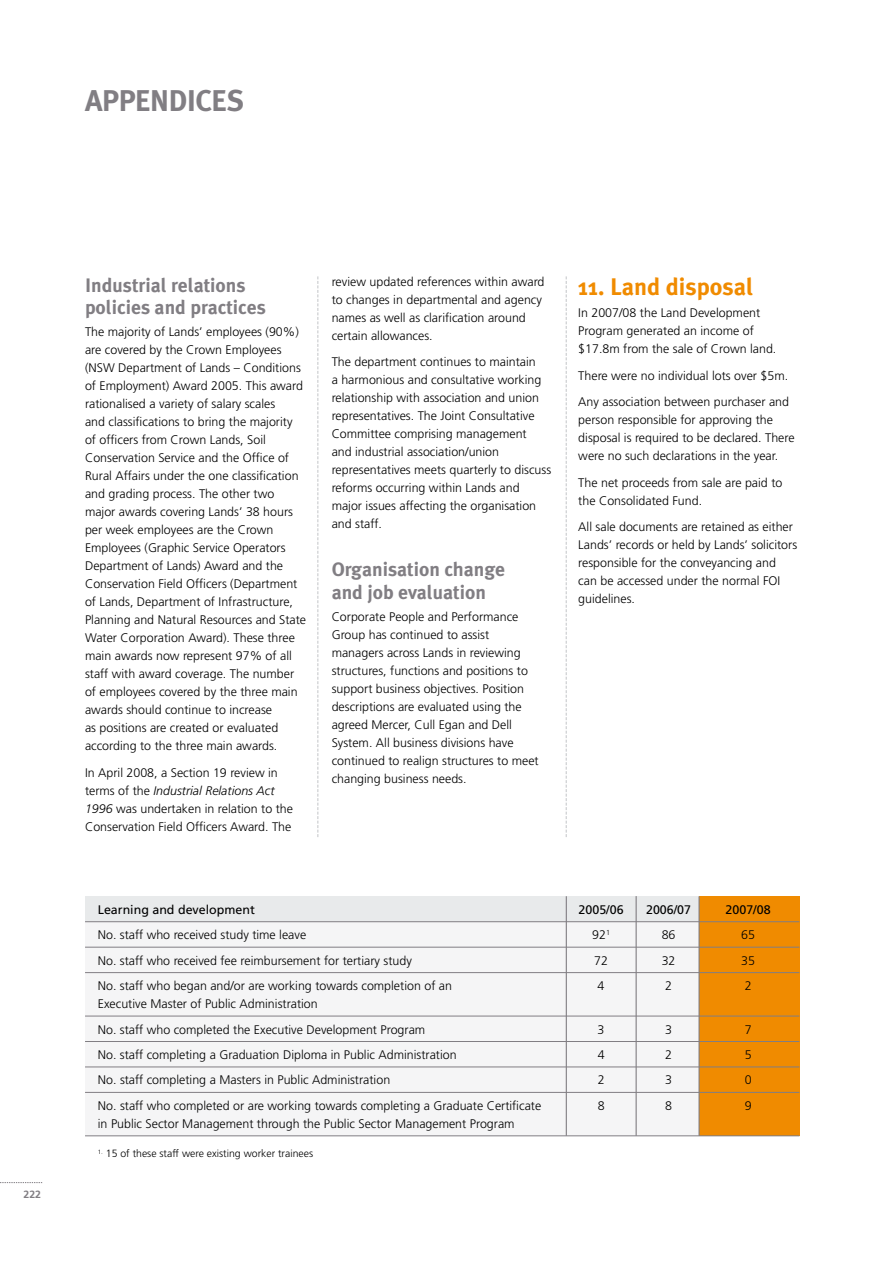
<style>
.page{position:relative;width:893px;height:1263px;background:#fff}
.page>*{position:absolute;margin:0;border:0;box-sizing:border-box;transform-origin:0 0}
.t1{font:700 30px "Meta Plus";letter-spacing:-.025em;color:#817e83}
.t2{font:700 24px "Meta Plus";color:#f08b00}
.t3{font:700 19.5px/22.5px "Meta Plus";color:#817e83}
.t4{font:300 12.45px/18px "Frutiger";color:#000}
.t5{font:12.45px "Frutiger";color:#000}
.t6{font:300 10.5px "Frutiger CE";color:#000}
.t7{font:700 10.5px "Frutiger";color:#817e83}
.s1{font-style:italic}
</style>
<div class="page">
<svg style="left:0;top:1182px;width:42px;height:1px"></svg>
<svg style="left:318px;top:276px;width:1px;height:561px"></svg>
<svg style="left:566px;top:276px;width:1px;height:561px"></svg>
<div style="left:85px;top:922px;width:714px;height:213px;background:#f5f5f6"></div>
<div style="left:85px;top:896px;width:714px;height:25px;background:#e8eaeb"></div>
<div style="left:699px;top:896px;width:100px;height:240px;background:#f08b00"></div>
<hr style="left:566px;top:896px;width:1px;height:240px;background:#817e83">
<hr style="left:636px;top:896px;width:1px;height:240px;background:#817e83">
<hr style="left:698px;top:896px;width:2px;height:240px;background:#817e83">
<hr style="left:85px;top:921px;width:714px;height:1px;background:#817e83">
<hr style="left:85px;top:947px;width:714px;height:1px;background:#817e83">
<hr style="left:85px;top:972px;width:714px;height:1px;background:#817e83">
<hr style="left:85px;top:1016px;width:714px;height:1px;background:#817e83">
<hr style="left:85px;top:1041px;width:714px;height:1px;background:#817e83">
<hr style="left:85px;top:1067px;width:714px;height:1px;background:#817e83">
<hr style="left:85px;top:1092px;width:714px;height:1px;background:#817e83">
<hr style="left:85px;top:1135px;width:714px;height:1px;background:#817e83">
<h1 class="t1" style="left:85px;top:84px;width:161px">APPENDICES</h1>
<p class="t7" style="left:24px;top:1188px;width:19px">222</p>
<h3 class="t3" style="left:85px;top:273px;width:182px">Industrial relations policies and practices</h3>
<p class="t4" style="left:85px;top:323px;width:223px">The majority of Lands’ employees (90%) are covered by the Crown Employees (NSW Department of Lands – Conditions of Employment) Award 2005. This award rationalised a variety of salary scales<br>and classifications to bring the majority of officers from Crown Lands, Soil Conservation Service and the Office of Rural Affairs under the one classification and grading process. The other two major awards covering Lands’ 38 hours per week employees are the Crown Employees (Graphic Service Operators Department of Lands) Award and the Conservation Field Officers (Department of Lands, Department of Infrastructure, Planning and Natural Resources and State Water Corporation Award). These three main awards now represent 97% of all staff with award coverage. The number of employees covered by the three main awards should continue to increase<br>as positions are created or evaluated according to the three main awards.</p>
<p class="t4" style="left:85px;top:764px;width:210px">In April 2008, a Section 19 review in terms of the <span class="s1">Industrial Relations Act 1996</span> was undertaken in relation to the Conservation Field Officers Award. The</p>
<p class="t4" style="left:332px;top:273px;width:214px">review updated references within award to changes in departmental and agency names as well as clarification around certain allowances.</p>
<p class="t4" style="left:332px;top:353px;width:221px">The department continues to maintain<br>a harmonious and consultative working relationship with association and union representatives. The Joint Consultative Committee comprising management<br>and industrial association/union representatives meets quarterly to discuss reforms occurring within Lands and major issues affecting the organisation and staff.</p>
<h3 class="t3" style="left:332px;top:558px;width:175px">Organisation change and job evaluation</h3>
<p class="t4" style="left:332px;top:608px;width:209px">Corporate People and Performance Group has continued to assist managers across Lands in reviewing structures, functions and positions to support business objectives. Position descriptions are evaluated using the agreed Mercer, Cull Egan and Dell System. All business divisions have continued to realign structures to meet changing business needs.</p>
<h2 class="t2" style="left:578px;top:273px;width:177px">11. Land disposal</h2>
<p class="t4" style="left:578px;top:304px;width:200px">In 2007/08 the Land Development<br>Program generated an income of $17.8m from the sale of Crown land.</p>
<p class="t4" style="left:578px;top:362px;width:212px;line-height:26.5px">There were no individual lots over $5m.<br>Any association between purchaser and</p>
<p class="t4" style="left:578px;top:411px;width:218px">person responsible for approving the disposal is required to be declared. There were no such declarations in the year.</p>
<p class="t4" style="left:578px;top:474px;width:206px">The net proceeds from sale are paid to the Consolidated Fund.</p>
<p class="t4" style="left:578px;top:518px;width:220px">All sale documents are retained as either Lands’ records or held by Lands’ solicitors responsible for the conveyancing and can be accessed under the normal FOI guidelines.</p>
<p class="t5" style="left:98px;top:902px;width:159px">Learning and development</p>
<p class="t5" style="left:579px;top:902px;width:46px">2005/06</p>
<p class="t5" style="left:646px;top:902px;width:46px">2006/07</p>
<p class="t5" style="left:726px;top:902px;width:46px">2007/08</p>
<p class="t4" style="left:98px;top:926px;width:210px">No. staff who received study time leave</p>
<p class="t4" style="left:592px;top:926px;width:19px">92<sup>1</sup></p>
<p class="t4" style="left:662px;top:926px;width:15px">86</p>
<p class="t4" style="left:741px;top:926px;width:15px">65</p>
<p class="t4" style="left:98px;top:951px;width:316px">No. staff who received fee reimbursement for tertiary study</p>
<p class="t4" style="left:594px;top:951px;width:15px">72</p>
<p class="t4" style="left:662px;top:951px;width:15px">32</p>
<p class="t4" style="left:741px;top:951px;width:15px">35</p>
<p class="t4" style="left:98px;top:977px;width:356px">No. staff who began and/or are working towards completion of an</p>
<p class="t4" style="left:598px;top:977px;width:8px">4</p>
<p class="t4" style="left:665px;top:977px;width:8px">2</p>
<p class="t4" style="left:745px;top:977px;width:8px">2</p>
<p class="t4" style="left:98px;top:991px;width:329px;line-height:25.5px">Executive Master of Public Administration<br>No. staff who completed the Executive Development Program</p>
<p class="t4" style="left:598px;top:1020px;width:8px">3</p>
<p class="t4" style="left:665px;top:1020px;width:8px">3</p>
<p class="t4" style="left:745px;top:1020px;width:8px">7</p>
<p class="t4" style="left:98px;top:1046px;width:360px">No. staff completing a Graduation Diploma in Public Administration</p>
<p class="t4" style="left:598px;top:1046px;width:8px">4</p>
<p class="t4" style="left:665px;top:1046px;width:8px">2</p>
<p class="t4" style="left:745px;top:1046px;width:8px">5</p>
<p class="t4" style="left:98px;top:1071px;width:294px">No. staff completing a Masters in Public Administration</p>
<p class="t4" style="left:598px;top:1071px;width:8px">2</p>
<p class="t4" style="left:665px;top:1071px;width:8px">3</p>
<p class="t4" style="left:745px;top:1071px;width:8px">0</p>
<p class="t4" style="left:98px;top:1097px;width:445px">No. staff who completed or are working towards completing a Graduate Certificate</p>
<p class="t4" style="left:598px;top:1097px;width:8px">8</p>
<p class="t4" style="left:665px;top:1097px;width:8px">8</p>
<p class="t4" style="left:745px;top:1097px;width:8px">9</p>
<p class="t4" style="left:98px;top:1115px;width:418px">in Public Sector Management through the Public Sector Management Program</p>
<p class="t6" style="left:98px;top:1147px;width:217px"><sup>1.</sup> 15 of these staff were existing worker trainees</p>
</div>
